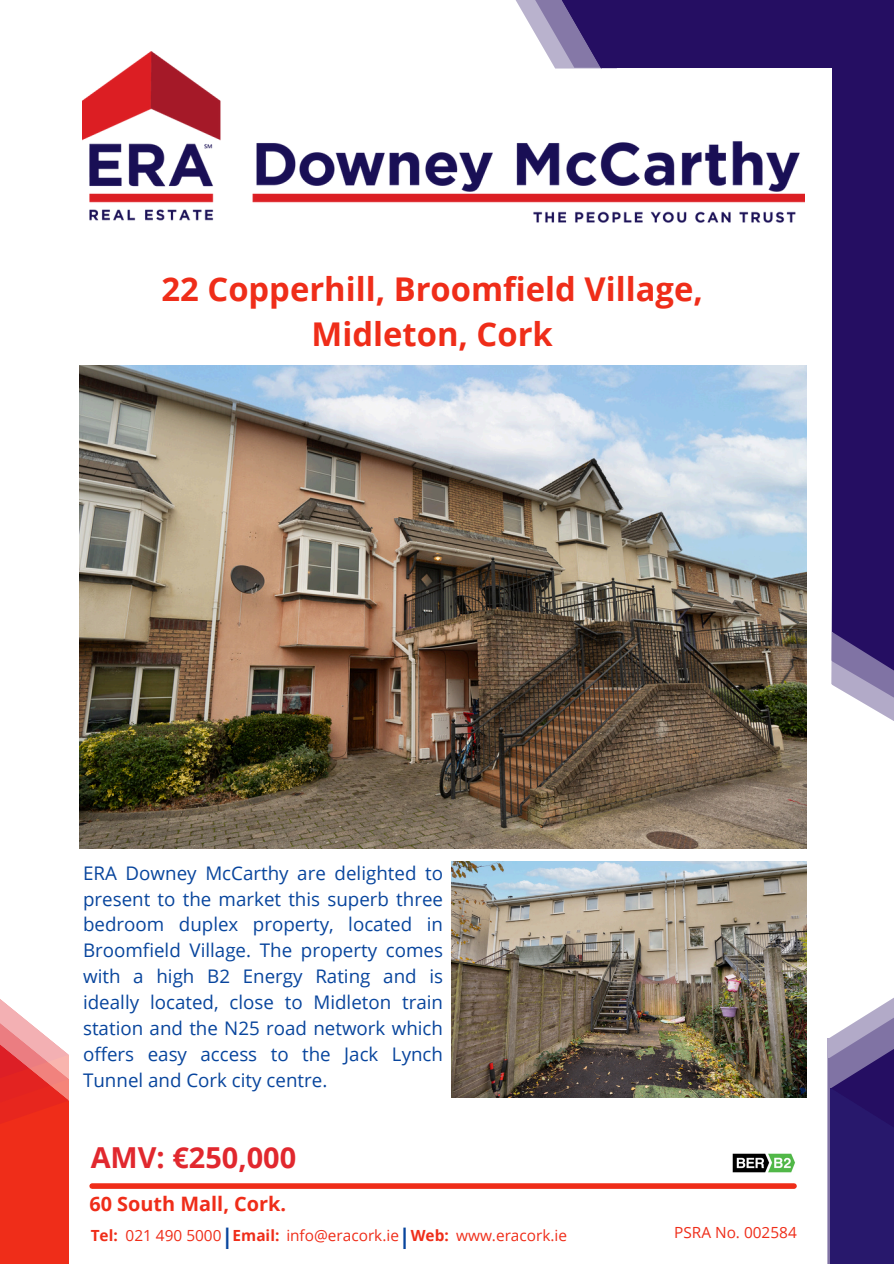
<style>
.page{position:relative;width:894px;height:1264px;background:#fff}
.page>*{position:absolute;margin:0;border:0;box-sizing:border-box;transform-origin:0 0}
.t1{font:700 32.7px/45px "Open Sans";color:#ef2d19;text-align:center}
.t2{font:700 28.8px "Open Sans";color:#e1282e}
.t3{font:700 21.3px "Open Sans";color:#08459d}
.t4{font:700 19.8px "Open Sans";color:#ef2d19}
.t5{font:18.75px/25.8px "Open Sans";color:#08459d;text-align:justify}
.t6{font:15.3px "Open Sans";color:#ef2d19}
.t7{font:700 15.3px "Open Sans";color:#ef2d19}
</style>
<div class="page">
<svg style="left:515px;top:0;width:13px;height:21px"></svg>
<svg style="left:528px;top:0;width:27px;height:51px"></svg>
<div style="left:602px;top:0;width:291px;height:68px;background:#250e62"></div>
<svg style="left:831px;top:585px;width:62px;height:136px"></svg>
<div style="left:832px;top:0;width:61px;height:631px;background:#250e62"></div>
<svg style="left:832px;top:631px;width:61px;height:60px;background:#6c5d95"></svg>
<div style="left:92px;top:1183px;width:701px;height:5px;background:#ef2d19"></div>
<svg style="left:555px;top:0;width:47px;height:51px;background:#523f82"></svg>
<img style="left:79px;top:365px;width:727px;height:483px">
<div style="left:0;top:1054px;width:68px;height:209px;background:#ef2d19"></div>
<svg style="left:0;top:999px;width:69px;height:155px"></svg>
<div style="left:826px;top:1038px;width:67px;height:225px;background:#b2aac8"></div>
<div style="left:828px;top:1058px;width:65px;height:205px;background:#28186c"></div>
<svg style="left:828px;top:998px;width:65px;height:142px"></svg>
<img style="left:451px;top:861px;width:355px;height:236px">
<img style="left:82px;top:51px;width:722px;height:172px">
<img style="left:732px;top:1153px;width:63px;height:20px">
<h2 class="t1" style="left:161px;top:266px;width:542px">22 Copperhill, Broomfield Village,<br>Midleton, Cork</h2>
<h3 class="t5" style="left:83px;top:859px;width:361px">ERA Downey McCarthy are delighted to present to the market this superb three bedroom duplex property, located in Broomfield Village. The property comes with a high B2 Energy Rating and is ideally located, close to Midleton train station and the N25 road network which offers easy access to the Jack Lynch Tunnel and Cork city centre.</h3>
<p class="t2" style="left:91px;top:1137px;width:207px">AMV: €250,000</p>
<h1 class="t4" style="left:89px;top:1190px;width:198px">60 South Mall, Cork.</h1>
<p class="t7" style="left:91px;top:1224px;width:29px">Tel:</p>
<p class="t6" style="left:126px;top:1224px;width:97px">021 490 5000</p>
<p class="t3" style="left:221px;top:1220px;width:13px">|</p>
<p class="t7" style="left:232px;top:1224px;width:48px">Email:</p>
<p class="t6" style="left:286px;top:1224px;width:114px">info@eracork.ie</p>
<h4 class="t3" style="left:399px;top:1220px;width:13px">|</h4>
<p class="t7" style="left:410px;top:1224px;width:40px">Web:</p>
<p class="t6" style="left:456px;top:1224px;width:112px">www.eracork.ie</p>
<p class="t6" style="left:674px;top:1221px;width:124px">PSRA No. 002584</p>
</div>
